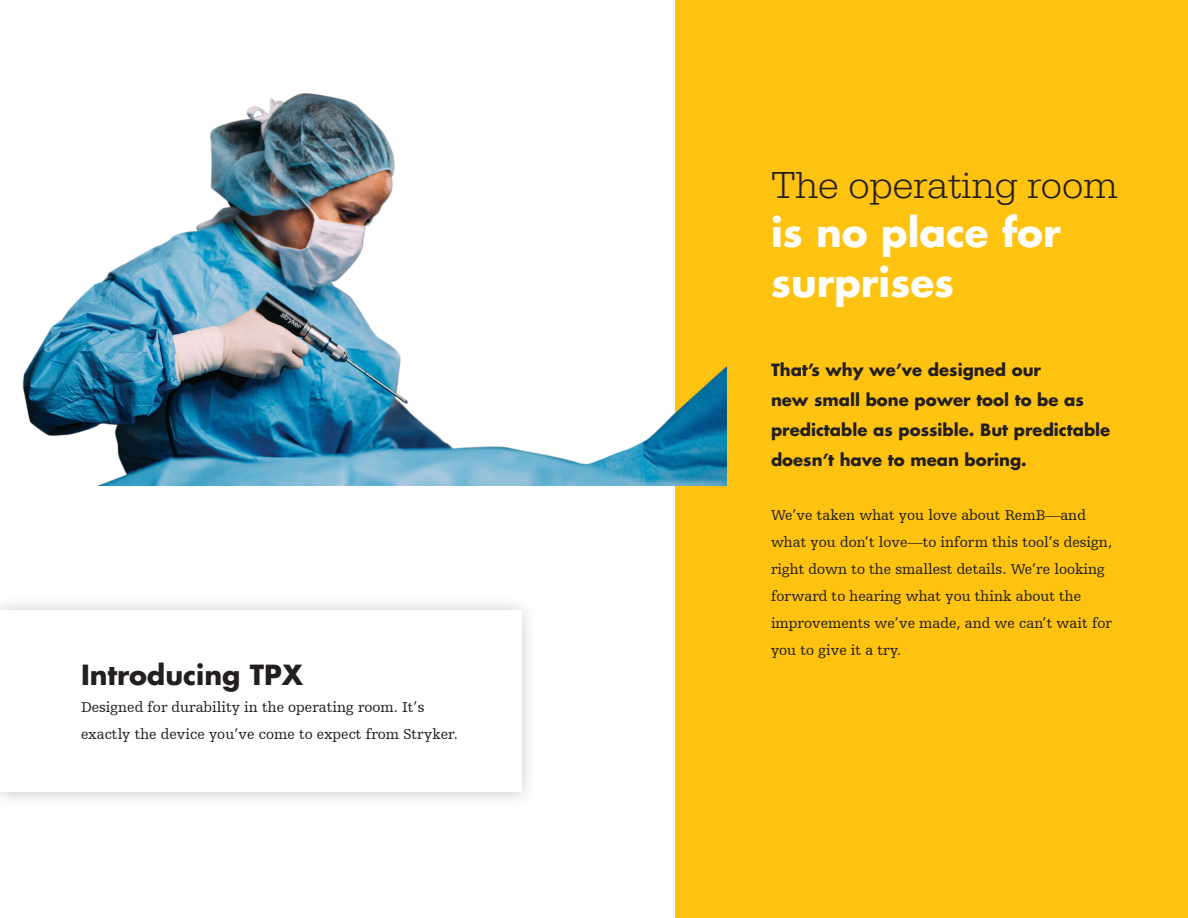
<style>
.page{position:relative;width:1188px;height:918px;background:#fff}
.page>*{position:absolute;margin:0;border:0;box-sizing:border-box;transform-origin:0 0}
.t1{font:700 39px/49.5px "Futura For Stryker";color:#fff}
.t2{font:300 39px "URW Egyptienne TOT";color:#231f20}
.t3{font:700 27px "Futura For Stryker";color:#231f20}
.t4{font:700 16.5px/30px "Futura For Stryker";color:#231f20}
.t5{font:15px/27px "Humanist Slabserif 712 BT";color:#231f20}
</style>
<div class="page">
<div style="left:675px;top:0;width:513px;height:918px;background:#fec210"></div>
<img style="left:22px;top:93px;width:704px;height:393px">
<div style="left:0;top:594px;width:537px;height:214px;background:#231f20;opacity:.25"></div>
<div style="left:0;top:611px;width:521px;height:181px;background:#fff"></div>
<p class="t3" style="left:81px;top:657px;width:224px">Introducing TPX</p>
<p class="t5" style="left:81px;top:694px;width:378px">Designed for durability in the operating room. It’s exactly the device you’ve come to expect from Stryker.</p>
<p class="t2" style="left:771px;top:162px;width:348px">The operating room</p>
<p class="t1" style="left:771px;top:207px;width:291px">is no place for surprises</p>
<p class="t4" style="left:771px;top:355px;width:341px">That’s why we’ve designed our<br>new small bone power tool to be as predictable as possible. But predictable doesn’t have to mean boring.</p>
<p class="t5" style="left:771px;top:501px;width:343px">We’ve taken what you love about RemB—and what you don’t love—to inform this tool’s design, right down to the smallest details. We’re looking forward to hearing what you think about the improvements we’ve made, and we can’t wait for you to give it a try.</p>
</div>
